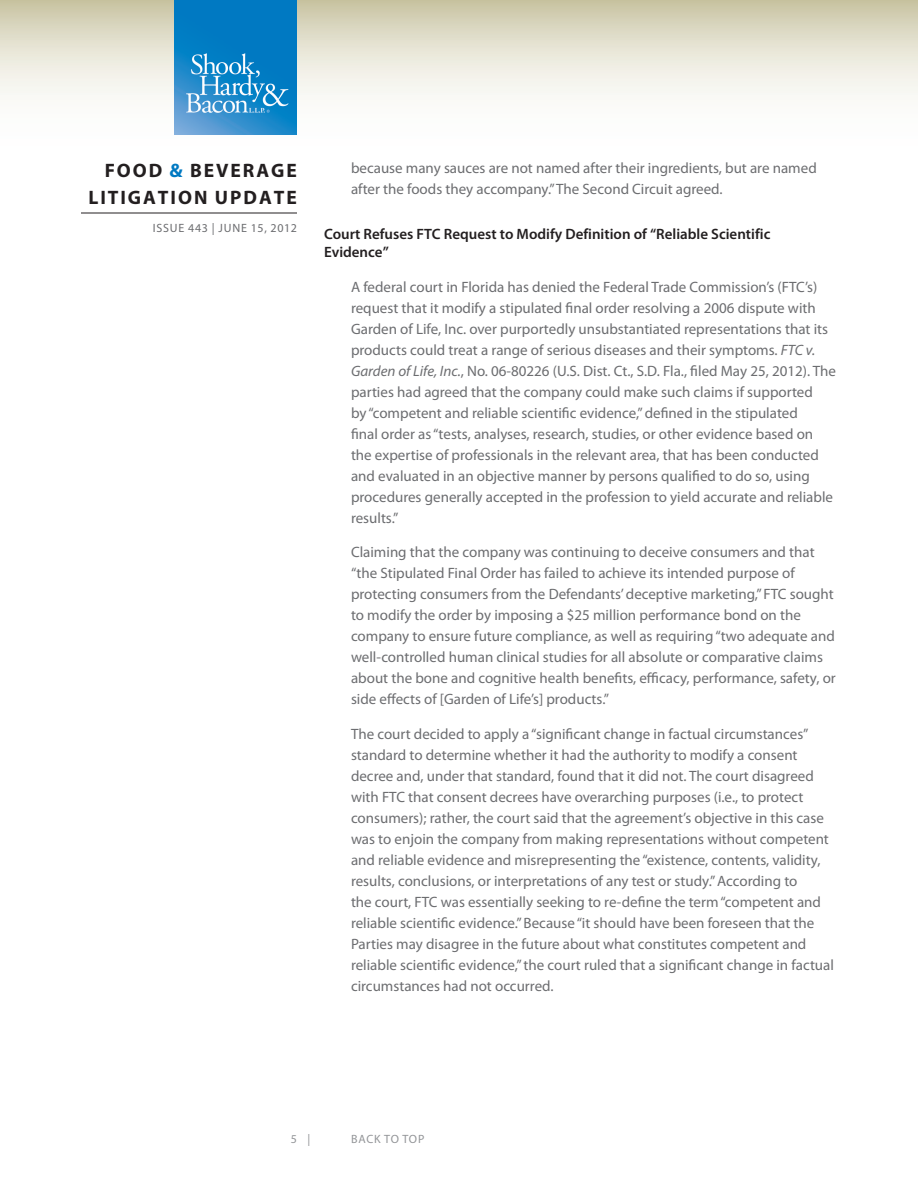
<style>
.page{position:relative;width:918px;height:1188px;background:#fff}
.page>*{position:absolute;margin:0;border:0;box-sizing:border-box;transform-origin:0 0}
.t1{font:700 19.5px/27px "Myriad Pro";letter-spacing:.1em;color:#231f20;text-align:right}
.Body{font:15px/21px "Myriad Pro";color:#6c6d70}
.Subhead{font:600 15px/18px "Myriad Pro";color:#231f20}
.t2{font:12px "Myriad Pro";letter-spacing:.07em;color:#6c6d70}
.t3{font:12px "Myriad Pro";letter-spacing:.06em;color:#939598}
.s1{color:#0079c2}
.s2{font-style:italic}
</style>
<div class="page">
<svg style="left:0;top:0;width:918px;height:135px"></svg>
<hr style="left:81px;top:213px;width:216px;height:1px;background:#231f20">
<img style="left:175px;top:0;width:122px;height:135px">
<h1 class="t1" style="left:88px;top:156px;width:210px">FOOD <span class="s1">&amp;</span> BEVERAGE<br>LITIGATION UPDATE</h1>
<p class="t2" style="left:153px;top:221px;width:146px">ISSUE 443 | JUNE 15, 2012</p>
<p class="Body" style="left:351px;top:157px;width:467px">because many sauces are not named after their ingredients, but are named after the foods they accompany.” The Second Circuit agreed.</p>
<p class="Subhead" style="left:324px;top:225px;width:448px">Court Refuses FTC Request to Modify Definition of “Reliable Scientific<br>Evidence”</p>
<p class="Body" style="left:351px;top:276px;width:486px">A federal court in Florida has denied the Federal Trade Commission’s (FTC’s) request that it modify a stipulated final order resolving a 2006 dispute with Garden of Life, Inc. over purportedly unsubstantiated representations that its products could treat a range of serious diseases and their symptoms. <span class="s2">FTC v.<br>Garden of Life, Inc.</span>, No. 06-80226 (U.S. Dist. Ct., S.D. Fla., filed May 25, 2012). The parties had agreed that the company could make such claims if supported<br>by “competent and reliable scientific evidence,” defined in the stipulated<br>final order as “tests, analyses, research, studies, or other evidence based on the expertise of professionals in the relevant area, that has been conducted and evaluated in an objective manner by persons qualified to do so, using procedures generally accepted in the profession to yield accurate and reliable results.”</p>
<p class="Body" style="left:351px;top:541px;width:486px">Claiming that the company was continuing to deceive consumers and that “the Stipulated Final Order has failed to achieve its intended purpose of protecting consumers from the Defendants’ deceptive marketing,” FTC sought to modify the order by imposing a $25 million performance bond on the company to ensure future compliance, as well as requiring “two adequate and well-controlled human clinical studies for all absolute or comparative claims about the bone and cognitive health benefits, efficacy, performance, safety, or side effects of [Garden of Life’s] products.”</p>
<p class="Body" style="left:351px;top:723px;width:485px">The court decided to apply a “significant change in factual circumstances” standard to determine whether it had the authority to modify a consent decree and, under that standard, found that it did not. The court disagreed with FTC that consent decrees have overarching purposes (i.e., to protect consumers); rather, the court said that the agreement’s objective in this case was to enjoin the company from making representations without competent and reliable evidence and misrepresenting the “existence, contents, validity, results, conclusions, or interpretations of any test or study.” According to<br>the court, FTC was essentially seeking to re-define the term “competent and reliable scientific evidence.” Because “it should have been foreseen that the Parties may disagree in the future about what constitutes competent and reliable scientific evidence,” the court ruled that a significant change in factual circumstances had not occurred.</p>
<p class="t3" style="left:291px;top:1132px;width:21px">5 |</p>
<p class="t3" style="left:351px;top:1132px;width:75px">BACK TO TOP</p>
</div>
